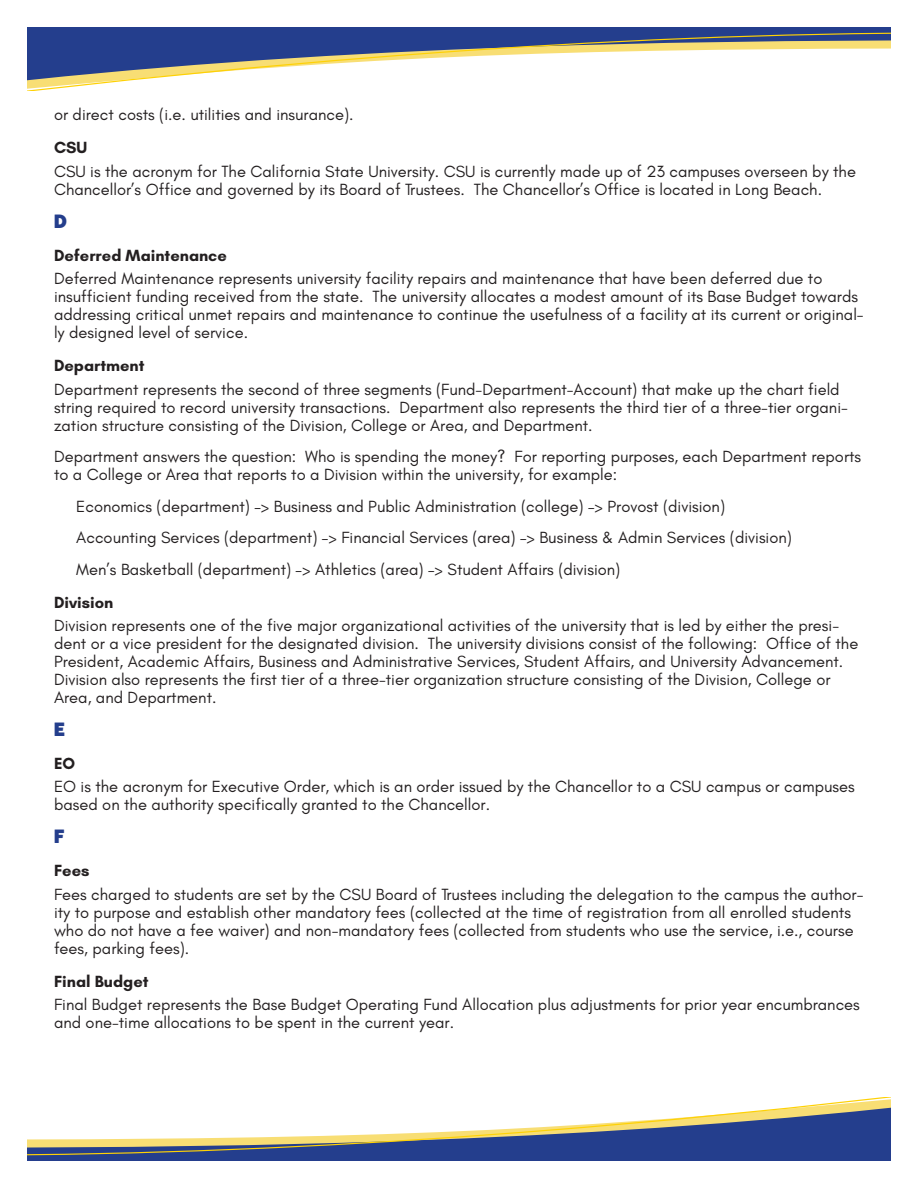
<style>
.page{position:relative;width:918px;height:1188px;background:#fff}
.page>*{position:absolute;margin:0;border:0;box-sizing:border-box;transform-origin:0 0}
.Section_Heading{font:800 19.5px "Fat Frank";color:#243e8c}
.Definition{font:16.5px/18px "Glacial Indifference";color:#231f20}
.Term{font:700 16.5px "Glacial Indifference";color:#231f20}
</style>
<div class="page">
<div style="left:27px;top:1156px;width:864px;height:5px;background:#243e8d"></div>
<svg style="left:27px;top:1097px;width:864px;height:59px"></svg>
<div style="left:27px;top:27px;width:864px;height:5px;background:#243e8d"></div>
<svg style="left:27px;top:32px;width:864px;height:59px"></svg>
<p class="Definition" style="left:54px;top:106px;width:301px">or direct costs (i.e. utilities and insurance).</p>
<p class="Term" style="left:54px;top:138px;width:35px">CSU</p>
<p class="Definition" style="left:54px;top:162px;width:804px">CSU is the acronym for The California State University. CSU is currently made up of 23 campuses overseen by the<br>Chancellor’s Office and governed by its Board of Trustees. The Chancellor’s Office is located in Long Beach.</p>
<p class="Section_Heading" style="left:54px;top:210px;width:14px">D</p>
<p class="Term" style="left:54px;top:245px;width:174px">Deferred Maintenance</p>
<p class="Definition" style="left:54px;top:270px;width:811px">Deferred Maintenance represents university facility repairs and maintenance that have been deferred due to insufficient funding received from the state. The university allocates a modest amount of its Base Budget towards addressing critical unmet repairs and maintenance to continue the usefulness of a facility at its current or original&shy;ly designed level of service.</p>
<p class="Term" style="left:54px;top:355px;width:92px">Department</p>
<p class="Definition" style="left:54px;top:380px;width:795px">Department represents the second of three segments (Fund-Department-Account) that make up the chart field string required to record university transactions. Department also represents the third tier of a three-tier organi&shy;zation structure consisting of the Division, College or Area, and Department.</p>
<p class="Definition" style="left:54px;top:448px;width:809px">Department answers the question: Who is spending the money? For reporting purposes, each Department reports to a College or Area that reports to a Division within the university, for example:</p>
<p class="Definition" style="left:76px;top:497px;width:650px">Economics (department) –&gt; Business and Public Administration (college) –&gt; Provost (division)</p>
<p class="Definition" style="left:76px;top:529px;width:717px">Accounting Services (department) –&gt; Financial Services (area) –&gt; Business &amp; Admin Services (division)</p>
<p class="Definition" style="left:76px;top:560px;width:546px">Men’s Basketball (department) –&gt; Athletics (area) –&gt; Student Affairs (division)</p>
<p class="Term" style="left:54px;top:592px;width:61px">Division</p>
<p class="Definition" style="left:54px;top:617px;width:806px">Division represents one of the five major organizational activities of the university that is led by either the presi&shy;dent or a vice president for the designated division. The university divisions consist of the following: Office of the President, Academic Affairs, Business and Administrative Services, Student Affairs, and University Advancement.<br>Division also represents the first tier of a three-tier organization structure consisting of the Division, College or Area, and Department.</p>
<p class="Section_Heading" style="left:54px;top:718px;width:12px">E</p>
<p class="Term" style="left:54px;top:753px;width:23px">EO</p>
<p class="Definition" style="left:54px;top:778px;width:802px">EO is the acronym for Executive Order, which is an order issued by the Chancellor to a CSU campus or campuses based on the authority specifically granted to the Chancellor.</p>
<p class="Section_Heading" style="left:54px;top:826px;width:12px">F</p>
<p class="Term" style="left:54px;top:861px;width:37px">Fees</p>
<p class="Definition" style="left:54px;top:885px;width:811px">Fees charged to students are set by the CSU Board of Trustees including the delegation to the campus the author&shy;ity to purpose and establish other mandatory fees (collected at the time of registration from all enrolled students who do not have a fee waiver) and non-mandatory fees (collected from students who use the service, i.e., course fees, parking fees).</p>
<p class="Term" style="left:54px;top:971px;width:96px">Final Budget</p>
<p class="Definition" style="left:54px;top:996px;width:807px">Final Budget represents the Base Budget Operating Fund Allocation plus adjustments for prior year encumbrances and one-time allocations to be spent in the current year.</p>
</div>
